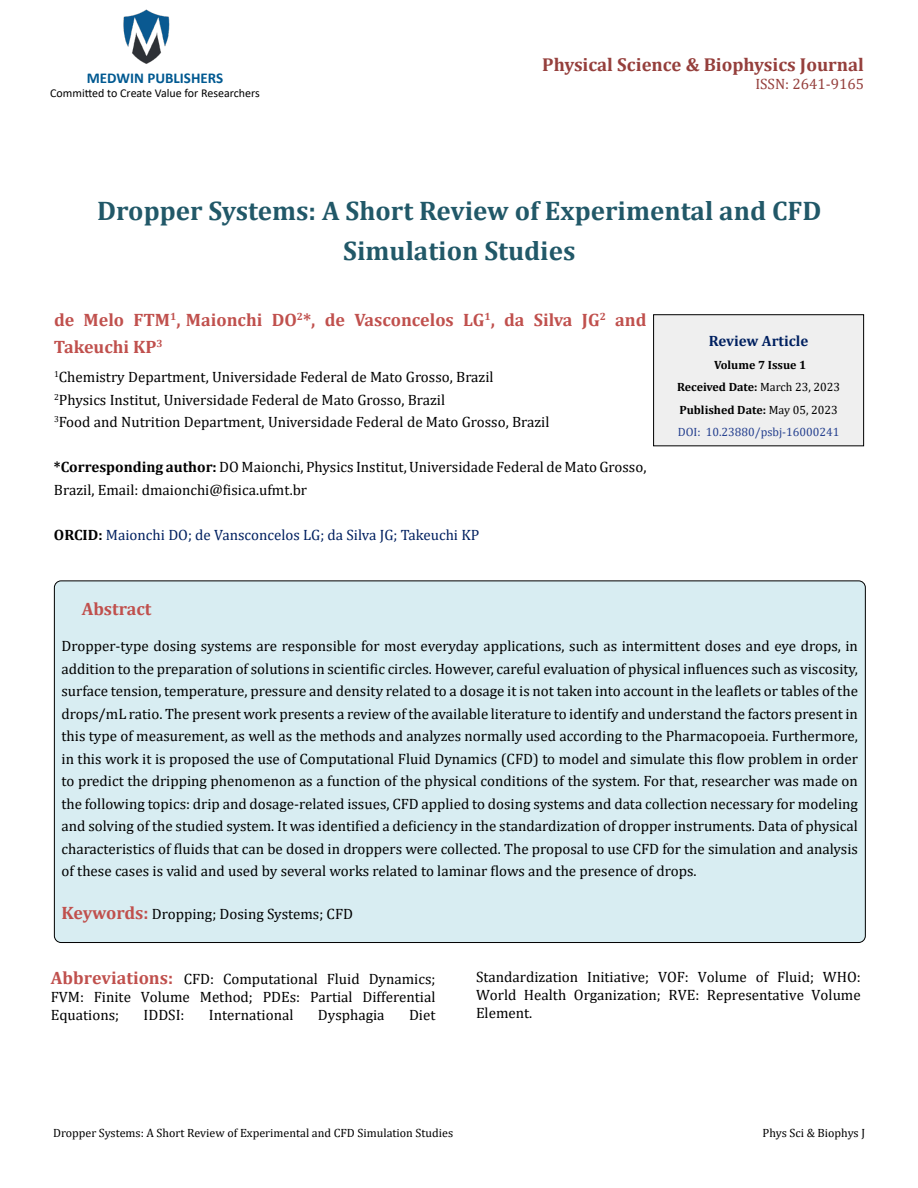
<style>
.page{position:relative;width:918px;height:1188px;background:#fff}
.page>*{position:absolute;margin:0;border:0;box-sizing:border-box;transform-origin:0 0}
.t1{font:700 27px/40.5px "Cambria";color:#215868;text-align:center}
.t2{font:700 18.75px "Cambria";color:#953f3c}
.t3{font:700 18px/27px "Cambria";color:#c0504d}
.t4{font:15px/22.5px "Cambria";color:#000;text-align:justify}
.t5{font:15px "Cambria";color:#002060}
.t6{font:700 15px "Calibri";color:#005991}
.t7{font:15px "Cambria";color:#953f3c}
.t8{font:700 15px "Cambria";color:#002060}
.t9{font:700 12px/22.5px "Cambria";color:#000;text-align:center}
.t10{font:12px "Cambria";color:#000}
.t11{font:12px "Calibri";color:#000}
.s1{font-weight:700}
.s2{font-weight:700;color:#000}
.s3{font-weight:400}
.s4{font-weight:400;color:#25408f}
.s5{font-weight:700;font-size:18px;color:#c0504d}
</style>
<div class="page">
<img style="left:123px;top:9px;width:47px;height:55px">
<div style="left:654px;top:315px;width:210px;height:131px;background:#efefef"></div>
<div style="left:653px;top:314px;width:211px;height:132px;border:1px solid #000"></div>
<div style="left:54px;top:581px;width:811px;height:362px;background:#d8edf2;border-radius:7px"></div>
<p class="t6" style="left:87px;top:67px;width:138px">MEDWIN PUBLISHERS</p>
<p class="t11" style="left:50px;top:85px;width:211px">Committed to Create Value for Researchers</p>
<p class="t2" style="left:542px;top:51px;width:323px">Physical Science &amp; Biophysics Journal</p>
<p class="t7" style="left:755px;top:75px;width:110px">ISSN: 2641-9165</p>
<h1 class="t1" style="left:97px;top:189px;width:726px">Dropper Systems: A Short Review of Experimental and CFD<br>Simulation Studies</h1>
<p class="t3" style="left:54px;top:306px;width:594px">de Melo FTM<sup>1</sup>, Maionchi DO<sup>2</sup>*, de Vasconcelos LG<sup>1</sup>, da Silva JG<sup>2</sup> and<br>Takeuchi KP<sup>3</sup></p>
<p class="t4" style="left:54px;top:366px;width:497px;text-align:left"><sup>1</sup>Chemistry Department, Universidade Federal de Mato Grosso, Brazil<br><sup>2</sup>Physics Institut, Universidade Federal de Mato Grosso, Brazil<br><sup>3</sup>Food and Nutrition Department, Universidade Federal de Mato Grosso, Brazil</p>
<p class="t4" style="left:54px;top:456px;width:594px"><span class="s1">*Corresponding author:</span> DO Maionchi, Physics Institut, Universidade Federal de Mato Grosso,<br>Brazil, Email: dmaionchi@fisica.ufmt.br</p>
<p class="t5" style="left:54px;top:526px;width:427px"><span class="s2">ORCID:</span> Maionchi DO; de Vansconcelos LG; da Silva JG; Takeuchi KP</p>
<p class="t8" style="left:709px;top:331px;width:101px">Review Article</p>
<p class="t9" style="left:677px;top:353px;width:165px">Volume 7 Issue 1<br>Received Date: <span class="s3">March 23, 2023<br></span>Published Date: <span class="s3">May 05, 2023<br></span><span class="s4">DOI: 10.23880/psbj-16000241</span></p>
<p class="t3" style="left:82px;top:595px;width:71px">Abstract</p>
<p class="t4" style="left:62px;top:635px;width:798px">Dropper-type dosing systems are responsible for most everyday applications, such as intermittent doses and eye drops, in addition to the preparation of solutions in scientific circles. However, careful evaluation of physical influences such as viscosity, surface tension, temperature, pressure and density related to a dosage it is not taken into account in the leaflets or tables of the drops/mL ratio. The present work presents a review of the available literature to identify and understand the factors present in this type of measurement, as well as the methods and analyzes normally used according to the Pharmacopoeia. Furthermore, in this work it is proposed the use of Computational Fluid Dynamics (CFD) to model and simulate this flow problem in order to predict the dripping phenomenon as a function of the physical conditions of the system. For that, researcher was made on the following topics: drip and dosage-related issues, CFD applied to dosing systems and data collection necessary for modeling and solving of the studied system. It was identified a deficiency in the standardization of dropper instruments. Data of physical characteristics of fluids that can be dosed in droppers were collected. The proposal to use CFD for the simulation and analysis of these cases is valid and used by several works related to laminar flows and the presence of drops.</p>
<p class="t4" style="left:62px;top:903px;width:293px"><span class="s5">Keywords:</span> Dropping; Dosing Systems; CFD</p>
<p class="t4" style="left:51px;top:970px;width:386px;line-height:18px"><span class="s5">Abbreviations:</span> CFD: Computational Fluid Dynamics; FVM: Finite Volume Method; PDEs: Partial Differential Equations;</p>
<p class="t4" style="left:144px;top:1003px;width:42px">IDDSI:</p>
<p class="t4" style="left:209px;top:1003px;width:86px">International</p>
<p class="t4" style="left:318px;top:1003px;width:68px">Dysphagia</p>
<p class="t4" style="left:409px;top:1003px;width:28px">Diet</p>
<p class="t4" style="left:476px;top:967px;width:386px;line-height:18px">Standardization Initiative; VOF: Volume of Fluid; WHO:<br>World Health Organization; RVE: Representative Volume Element.</p>
<p class="t10" style="left:53px;top:1126px;width:402px">Dropper Systems: A Short Review of Experimental and CFD Simulation Studies</p>
<p class="t10" style="left:763px;top:1126px;width:104px">Phys Sci &amp; Biophys J</p>
</div>
